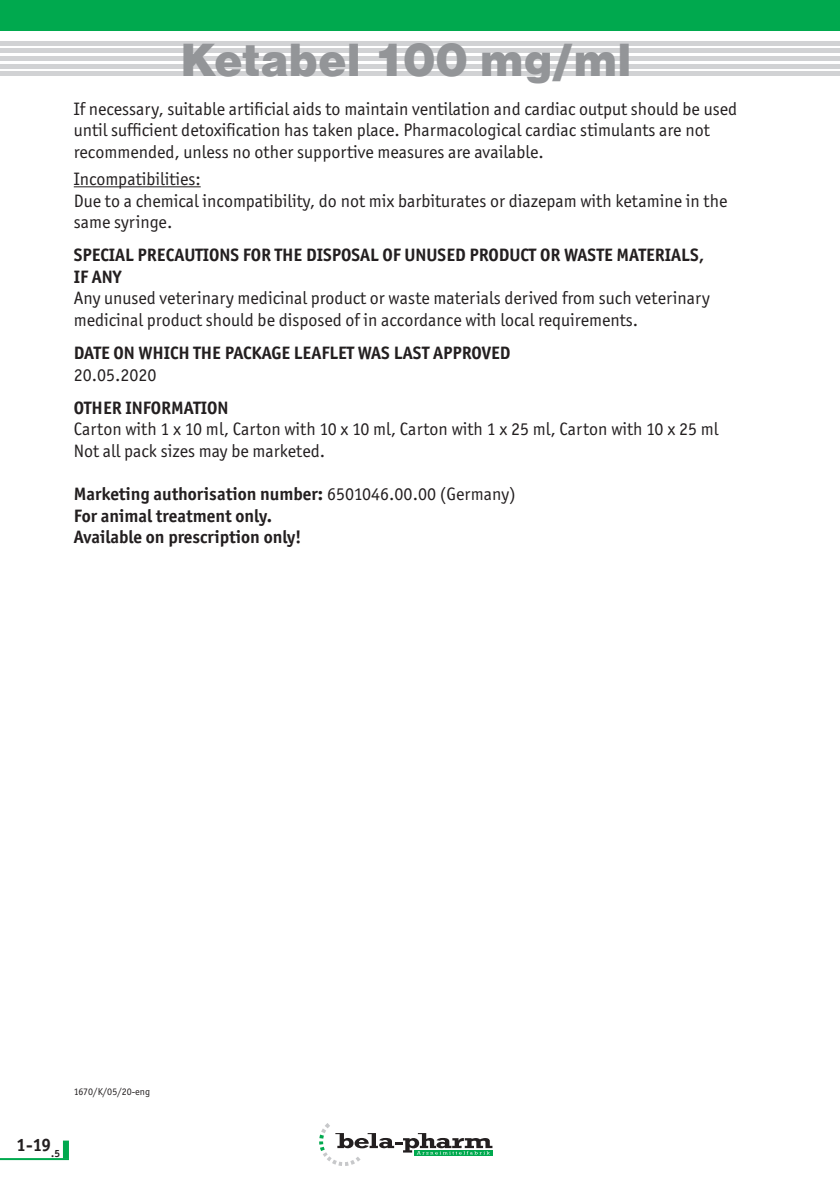
<style>
.page{position:relative;width:840px;height:1191px;background:#fff}
.page>*{position:absolute;margin:0;border:0;box-sizing:border-box;transform-origin:0 0}
.Produktname{font:48px "Nimbus San D Blac";color:#939598}
.Ü-Absatz{font:18px/21.6px "Officina San Itc T";color:#231f20}
.Ü-Absatz-2{font:700 18px/21.6px "Officina San Itc T";color:#231f20}
.Fließtext{font:10px "Officina San Itc T";color:#231f20}
.s1{font-weight:400}
</style>
<div class="page">
<svg style="left:319px;top:1123px;width:173px;height:43px"></svg>
<div style="left:63px;top:1140px;width:6px;height:18px;background:#00a94e"></div>
<hr style="left:0;top:1158px;width:69px;height:2px;background:#00a94e">
<hr style="left:0;top:41px;width:839px;height:4px;background:#d1d2d4">
<hr style="left:0;top:49px;width:839px;height:4px;background:#d1d2d4">
<hr style="left:0;top:56px;width:839px;height:4px;background:#d1d2d4">
<hr style="left:0;top:64px;width:839px;height:4px;background:#d1d2d4">
<hr style="left:0;top:72px;width:839px;height:4px;background:#d1d2d4">
<div style="left:0;top:0;width:839px;height:31px;background:#00a94e"></div>
<hr style="left:74px;top:186px;width:126px;height:1px;background:#231f20">
<p class="Produktname" style="left:180px;top:32px;width:452px">Ketabel 100 mg/ml</p>
<p class="Ü-Absatz" style="left:74px;top:98px;width:664px">If necessary, suitable artificial aids to maintain ventilation and cardiac output should be used until sufficient detoxification has taken place. Pharmacological cardiac stimulants are not recommended, unless no other supportive measures are available.</p>
<p class="Ü-Absatz" style="left:74px;top:168px;width:128px">Incompatibilities:</p>
<p class="Ü-Absatz" style="left:74px;top:190px;width:654px">Due to a chemical incompatibility, do not mix barbiturates or diazepam with ketamine in the same syringe.</p>
<p class="Ü-Absatz-2" style="left:74px;top:244px;width:631px">SPECIAL PRECAUTIONS FOR THE DISPOSAL OF UNUSED PRODUCT OR WASTE MATERIALS,<br>IF ANY</p>
<p class="Ü-Absatz" style="left:74px;top:287px;width:637px">Any unused veterinary medicinal product or waste materials derived from such veterinary medicinal product should be disposed of in accordance with local requirements.</p>
<p class="Ü-Absatz-2" style="left:74px;top:342px;width:438px">DATE ON WHICH THE PACKAGE LEAFLET WAS LAST APPROVED</p>
<p class="Ü-Absatz" style="left:74px;top:363px;width:84px">20.05.2020</p>
<p class="Ü-Absatz-2" style="left:74px;top:396px;width:156px">OTHER INFORMATION</p>
<p class="Ü-Absatz" style="left:74px;top:418px;width:645px">Carton with 1 x 10 ml, Carton with 10 x 10 ml, Carton with 1 x 25 ml, Carton with 10 x 25 ml</p>
<p class="Ü-Absatz" style="left:74px;top:440px;width:253px">Not all pack sizes may be marketed.</p>
<p class="Ü-Absatz-2" style="left:74px;top:483px;width:443px">Marketing authorisation number: <span class="s1">6501046.00.00 (Germany)</span></p>
<p class="Ü-Absatz-2" style="left:74px;top:504px;width:200px">For animal treatment only.</p>
<p class="Ü-Absatz-2" style="left:74px;top:526px;width:229px">Available on prescription only!</p>
<p class="Fließtext" style="left:74px;top:1086px;width:78px">1670/K/05/20-eng</p>
<p class="Ü-Absatz-2" style="left:16px;top:1133px;width:45px">1-19<sub>.5</sub></p>
</div>
